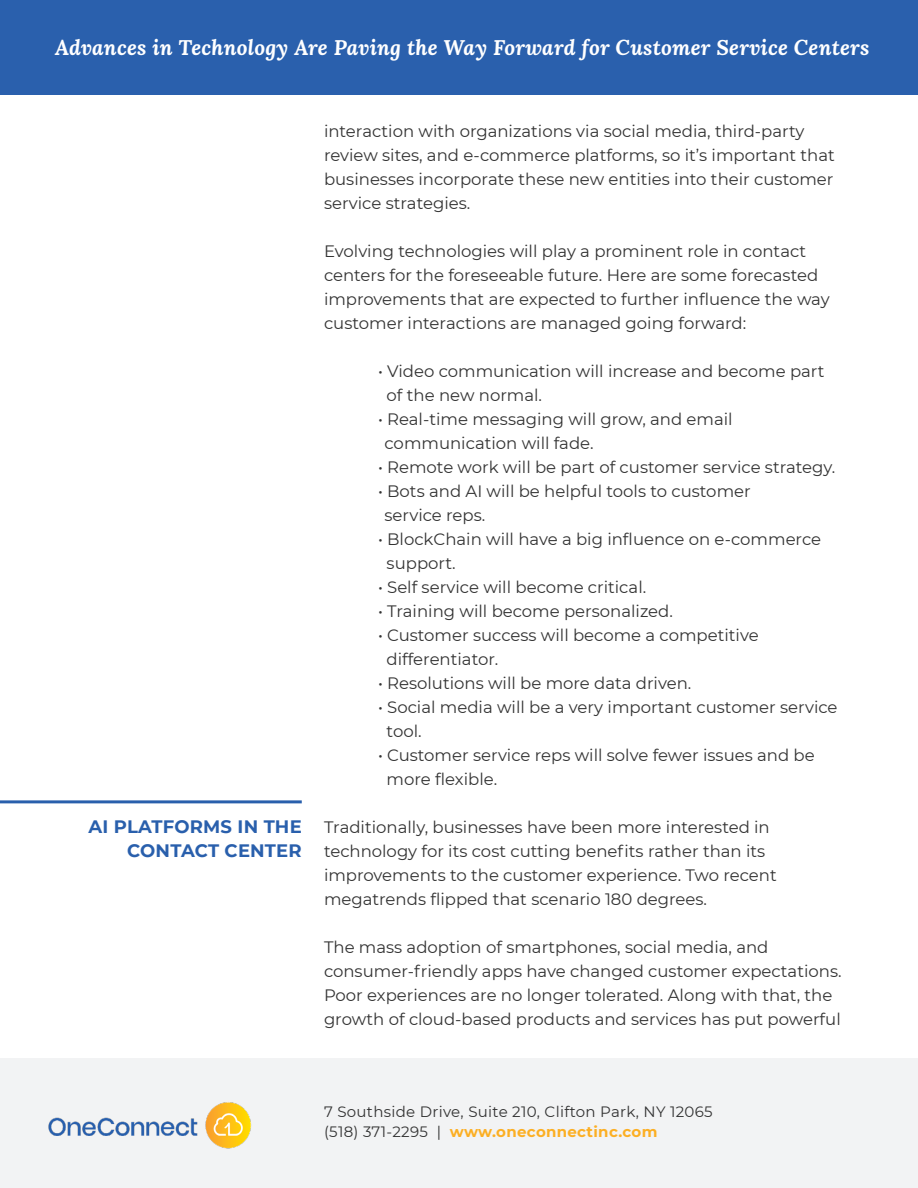
<style>
.page{position:relative;width:918px;height:1188px;background:#fff}
.page>*{position:absolute;margin:0;border:0;box-sizing:border-box;transform-origin:0 0}
.t1{font:italic 700 21px "Lora";letter-spacing:.01em;color:#fff}
.t2{font:700 18px/24px "Montserrat";letter-spacing:.01em;color:#295fac;text-align:right}
.t3{font:16.5px/24px "Montserrat";color:#333}
.t4{font:15px/19.5px "Montserrat";letter-spacing:.02em;color:#333}
.s1{font-weight:700;color:#fcaf24}
</style>
<div class="page">
<div style="left:0;top:0;width:918px;height:94px;background:#2a60ad"></div>
<div style="left:0;top:1058px;width:918px;height:130px;background:#f2f3f4"></div>
<img style="left:48px;top:1102px;width:203px;height:47px">
<hr style="left:0;top:800px;width:302px;height:3px;background:#295fac">
<p class="t1" style="left:55px;top:33px;width:816px">Advances in Technology Are Paving the Way Forward for Customer Service Centers</p>
<p class="t2" style="left:89px;top:814px;width:215px">AI PLATFORMS IN THE<br>CONTACT CENTER</p>
<p class="t3" style="left:324px;top:119px;width:512px">interaction with organizations via social media, third-party review sites, and e-commerce platforms, so it’s important that businesses incorporate these new entities into their customer service strategies.</p>
<p class="t3" style="left:324px;top:239px;width:507px">Evolving technologies will play a prominent role in contact centers for the foreseeable future. Here are some forecasted improvements that are expected to further influence the way customer interactions are managed going forward:</p>
<p class="t3" style="left:387px;top:359px;width:439px;text-indent:-9px">• Video communication will increase and become part of the new normal.</p>
<p class="t3" style="left:385px;top:407px;width:350px;text-indent:-7px">• Real-time messaging will grow, and email communication will fade.</p>
<p class="t3" style="left:378px;top:455px;width:459px">• Remote work will be part of customer service strategy.</p>
<p class="t3" style="left:385px;top:479px;width:368px;text-indent:-7px">• Bots and AI will be helpful tools to customer service reps.</p>
<p class="t3" style="left:387px;top:527px;width:436px;text-indent:-9px">• BlockChain will have a big influence on e-commerce support.</p>
<p class="t3" style="left:378px;top:575px;width:270px">• Self service will become critical.</p>
<p class="t3" style="left:378px;top:599px;width:296px">• Training will become personalized.</p>
<p class="t3" style="left:387px;top:623px;width:374px;text-indent:-9px">• Customer success will become a competitive differentiator.</p>
<p class="t3" style="left:378px;top:671px;width:315px">• Resolutions will be more data driven.</p>
<p class="t3" style="left:387px;top:695px;width:452px;text-indent:-9px">• Social media will be a very important customer service tool.</p>
<p class="t3" style="left:387px;top:743px;width:430px;text-indent:-9px">• Customer service reps will solve fewer issues and be more flexible.</p>
<p class="t3" style="left:324px;top:815px;width:454px">Traditionally, businesses have been more interested in technology for its cost cutting benefits rather than its improvements to the customer experience. Two recent megatrends flipped that scenario 180 degrees.</p>
<p class="t3" style="left:324px;top:935px;width:519px">The mass adoption of smartphones, social media, and consumer-friendly apps have changed customer expectations.<br>Poor experiences are no longer tolerated. Along with that, the growth of cloud-based products and services has put powerful</p>
<p class="t4" style="left:324px;top:1102px;width:390px">7 Southside Drive, Suite 210, Clifton Park, NY 12065 (518) 371-2295 | <span class="s1">www.oneconnectinc.com</span></p>
</div>
